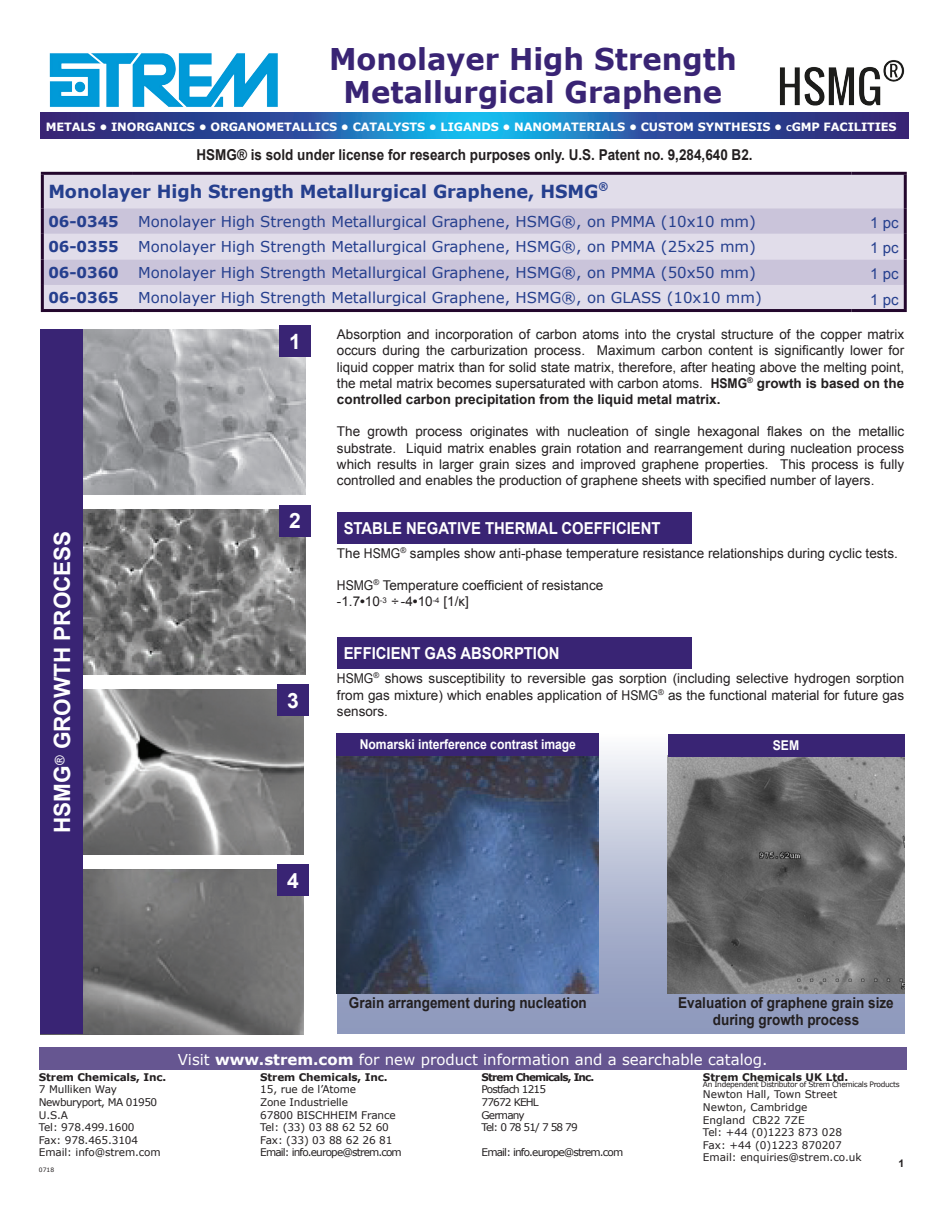
<style>
.page{position:relative;width:944px;height:1214px;background:#fff}
.page>*{position:absolute;margin:0;border:0;box-sizing:border-box;transform-origin:0 0}
.t1{font:700 30px/32.8px "Verdana";color:#392474;text-align:center}
.t2{font:700 22.5px "Arial";color:#fff}
.t3{font:700 21px "Arial";color:#fff}
.t4{font:700 18px "Verdana";letter-spacing:-.005em;color:#253f8e}
.t5{font:700 16.5px "Arial";color:#fff;scale:.9 1}
.t6{font:15px "Verdana";color:#253f8e}
.t7{font:700 15px/16.5px "Arial";color:#231f20;text-align:center;scale:.9 1}
.t8{font:15px "Verdana";color:#fff}
.t9{font:700 15px "Verdana";color:#253f8e}
.main_heading_running{font:15px "Arial";color:#253f8e}
.t10{font:13.5px/16.2px "Arial";color:#231f20;text-align:justify}
.t11{font:13.5px/16.2px "Arial";color:#231f20;text-align:justify;scale:.9 1}
.t12{font:700 13.5px "Arial";letter-spacing:-.005em;color:#fff;scale:.9 1}
.t13{font:700 11.4px "Verdana";letter-spacing:-.01em;color:#fff}
.t14{font:10.5px/12.6px "Verdana";letter-spacing:-.01em;color:#231f20}
.t15{font:10.5px/12.6px "Verdana";letter-spacing:-.08em;color:#231f20}
.t16{font:700 10.5px "Verdana";letter-spacing:-.01em;color:#231f20}
.t17{font:700 10.5px "Verdana";letter-spacing:-.08em;color:#231f20}
.t18{font:700 10.5px "Arial";color:#231f20}
.t19{font:7.5px "Verdana";letter-spacing:-.045em;color:#231f20}
.t20{font:6px "Verdana";color:#231f20}
.s1{font-style:inherit}
.s2{font-size:7.95px}
.s3{font-weight:700}
</style>
<div class="page">
<div style="left:39px;top:1047px;width:867px;height:22px;background:#665691"></div>
<svg style="left:41px;top:112px;width:866px;height:26px;background:#275ba5"></svg>
<img style="left:49px;top:53px;width:229px;height:54px">
<div style="left:44px;top:175px;width:859px;height:134px;background:#e1ddea"></div>
<svg style="left:44px;top:208px;width:859px;height:77px;background:#d1ccdf"></svg>
<hr style="left:41px;top:172px;width:91px;height:3px;background:#23072d">
<hr style="left:41px;top:175px;width:3px;height:33px;background:#23072d">
<hr style="left:132px;top:172px;width:719px;height:3px;background:#23072d">
<hr style="left:851px;top:172px;width:55px;height:3px;background:#23072d">
<hr style="left:903px;top:175px;width:3px;height:33px;background:#23072d">
<hr style="left:41px;top:208px;width:3px;height:26px;background:#23072d">
<hr style="left:903px;top:208px;width:3px;height:26px;background:#23072d">
<hr style="left:41px;top:234px;width:3px;height:25px;background:#23072d">
<hr style="left:903px;top:234px;width:3px;height:25px;background:#23072d">
<hr style="left:41px;top:259px;width:3px;height:26px;background:#23072d">
<hr style="left:903px;top:259px;width:3px;height:26px;background:#23072d">
<hr style="left:41px;top:285px;width:3px;height:24px;background:#23072d">
<hr style="left:903px;top:285px;width:3px;height:24px;background:#23072d">
<hr style="left:41px;top:309px;width:91px;height:3px;background:#23072d">
<hr style="left:132px;top:309px;width:719px;height:3px;background:#23072d">
<hr style="left:851px;top:309px;width:55px;height:3px;background:#23072d">
<img style="left:83px;top:329px;width:223px;height:165px">
<img style="left:83px;top:510px;width:223px;height:164px">
<img style="left:83px;top:689px;width:221px;height:165px">
<img style="left:83px;top:869px;width:221px;height:165px">
<div style="left:279px;top:325px;width:32px;height:32px;background:#392474"></div>
<div style="left:279px;top:505px;width:32px;height:31px;background:#392474"></div>
<div style="left:277px;top:684px;width:32px;height:32px;background:#392474"></div>
<div style="left:277px;top:864px;width:32px;height:32px;background:#392474"></div>
<div style="left:41px;top:329px;width:42px;height:705px;background:#392474"></div>
<div style="left:337px;top:512px;width:355px;height:31px;background:#392474"></div>
<div style="left:337px;top:637px;width:355px;height:32px;background:#392474"></div>
<div style="left:337px;top:733px;width:567px;height:300px;background:linear-gradient(to bottom,#f5f6f9,#818db4)"></div>
<img style="left:667px;top:756px;width:237px;height:237px">
<div style="left:667px;top:734px;width:237px;height:22px;background:#392474"></div>
<img style="left:337px;top:756px;width:262px;height:237px">
<div style="left:337px;top:733px;width:262px;height:23px;background:#392474"></div>
<img style="left:779px;top:60px;width:125px;height:46px">
<p class="t1" style="left:329px;top:42px;width:409px">Monolayer High Strength<br>Metallurgical Graphene</p>
<p class="t13" style="left:46px;top:119px;width:852px"><span class="s1">METALS •</span> INORGANICS • ORGANOMETALLICS • CATALYSTS • LIGANDS • NANOMATERIALS • CUSTOM SYNTHESIS • <span class="s2">c</span>GMP FACILITIES</p>
<p class="t7" style="left:196px;top:147px;width:619px">HSMG® is sold under license for research purposes only. U.S. Patent no. 9,284,640 B2.</p>
<p class="t4" style="left:48px;top:178px;width:561px">Monolayer High Strength Metallurgical Graphene, HSMG<sup>®</sup></p>
<p class="t9" style="left:48px;top:211px;width:72px">06-0345</p>
<p class="t6" style="left:138px;top:211px;width:619px">Monolayer High Strength Metallurgical Graphene, HSMG®, on PMMA (10x10 mm)</p>
<p class="main_heading_running" style="left:870px;top:213px;width:30px">1 pc</p>
<p class="t9" style="left:48px;top:236px;width:72px">06-0355</p>
<p class="t6" style="left:138px;top:236px;width:619px">Monolayer High Strength Metallurgical Graphene, HSMG®, on PMMA (25x25 mm)</p>
<p class="main_heading_running" style="left:870px;top:238px;width:30px">1 pc</p>
<p class="t9" style="left:48px;top:262px;width:72px">06-0360</p>
<p class="t6" style="left:138px;top:262px;width:619px">Monolayer High Strength Metallurgical Graphene, HSMG®, on PMMA (50x50 mm)</p>
<p class="main_heading_running" style="left:870px;top:264px;width:30px">1 pc</p>
<p class="t9" style="left:48px;top:287px;width:72px">06-0365</p>
<p class="t6" style="left:138px;top:288px;width:625px">Monolayer High Strength Metallurgical Graphene, HSMG®, on GLASS (10x10 mm)</p>
<p class="main_heading_running" style="left:870px;top:289px;width:30px">1 pc</p>
<p class="t3" style="left:289px;top:327px;width:13px">1</p>
<p class="t10" style="left:337px;top:326px;width:569px">Absorption and incorporation of carbon atoms into the crystal structure of the copper matrix occurs during the carburization process. Maximum carbon content is significantly lower for liquid copper matrix than for solid state matrix, therefore, after heating above the melting point, the metal matrix becomes supersaturated with carbon atoms. <span class="s3">HSMG</span><sup>®</sup> <span class="s3">growth is based on the controlled carbon precipitation from the liquid metal matrix.</span></p>
<p class="t10" style="left:337px;top:424px;width:569px">The growth process originates with nucleation of single hexagonal flakes on the metallic substrate. Liquid matrix enables grain rotation and rearrangement during nucleation process which results in larger grain sizes and improved graphene properties. This process is fully controlled and enables the production of graphene sheets with specified number of layers.</p>
<p class="t2" style="left:47px;top:833px;width:304px;rotate:-90deg">HSMG<sup>®</sup> GROWTH PROCESS</p>
<p class="t3" style="left:289px;top:507px;width:13px">2</p>
<p class="t3" style="left:287px;top:686px;width:13px">3</p>
<p class="t5" style="left:344px;top:517px;width:354px">STABLE NEGATIVE THERMAL COEFFICIENT</p>
<p class="t10" style="left:337px;top:545px;width:562px">The HSMG<sup>®</sup> samples show anti-phase temperature resistance relationships during cyclic tests.</p>
<p class="t11" style="left:337px;top:577px;width:297px">HSMG<sup>®</sup> Temperature coefficient of resistance</p>
<p class="t10" style="left:337px;top:593px;width:133px">-1.7<span class="s3">•</span>10<sup>-3</sup> ÷ -4<span class="s3">•</span>10<sup>-4</sup> [1/κ]</p>
<p class="t5" style="left:344px;top:642px;width:241px">EFFICIENT GAS ABSORPTION</p>
<p class="t11" style="left:337px;top:670px;width:631px">HSMG<sup>®</sup> shows susceptibility to reversible gas sorption (including selective hydrogen sorption from gas mixture) which enables application of HSMG<sup>®</sup> as the functional material for future gas sensors.</p>
<p class="t12" style="left:772px;top:736px;width:31px">SEM</p>
<p class="t12" style="left:360px;top:735px;width:241px">Nomarski interference contrast image</p>
<p class="t3" style="left:287px;top:866px;width:13px">4</p>
<p class="t16" style="left:39px;top:1069px;width:129px">Strem Chemicals, Inc.</p>
<p class="t14" style="left:39px;top:1083px;width:123px">7 Mulliken Way<br>Newburyport, MA 01950<br>U.S.A<br>Tel: 978.499.1600<br>Fax: 978.465.3104<br>Email: info@strem.com</p>
<p class="t20" style="left:39px;top:1165px;width:17px">0718</p>
<p class="t7" style="left:349px;top:994px;width:266px">Grain arrangement during nucleation</p>
<p class="t7" style="left:678px;top:995px;width:241px">Evaluation of graphene grain size during growth process</p>
<p class="t8" style="left:178px;top:1049px;width:591px">Visit <span class="s3">www.strem.com</span> for new product information and a searchable catalog.</p>
<p class="t16" style="left:260px;top:1069px;width:129px">Strem Chemicals, Inc.</p>
<p class="t14" style="left:260px;top:1083px;width:143px">15, rue de l’Atome<br>Zone Industrielle<br>67800 BISCHHEIM France<br>Tel: (33) 03 88 62 52 60<br>Fax: (33) 03 88 62 26 81<br>Email: info.europe@strem.com</p>
<p class="t17" style="left:481px;top:1069px;width:114px">Strem Chemicals, Inc.</p>
<p class="t15" style="left:481px;top:1083px;width:98px">Postfach 1215<br>77672 KEHL<br>Germany<br>Tel: 0 78 51/ 7 58 79</p>
<p class="t15" style="left:481px;top:1146px;width:143px">Email: info.europe@strem.com</p>
<p class="t16" style="left:703px;top:1069px;width:147px">Strem Chemicals UK Ltd.</p>
<p class="t19" style="left:703px;top:1079px;width:198px">An Independent Distributor of Strem Chemicals Products</p>
<p class="t14" style="left:703px;top:1088px;width:160px">Newton Hall, Town Street<br>Newton, Cambridge<br>England CB22 7ZE<br>Tel: +44 (0)1223 873 028<br>Fax: +44 (0)1223 870207<br>Email: enquiries@strem.co.uk</p>
<p class="t18" style="left:898px;top:1156px;width:7px">1</p>
</div>
